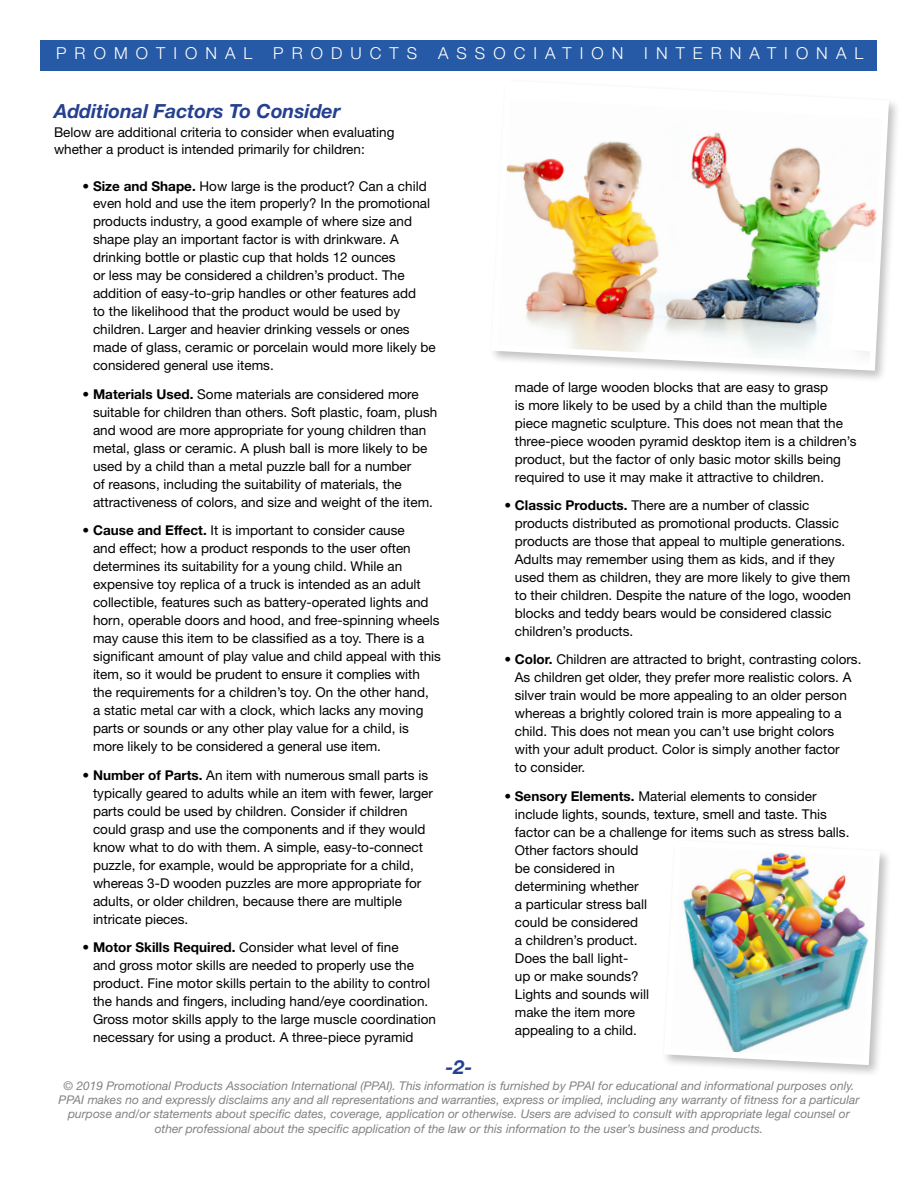
<style>
.page{position:relative;width:918px;height:1188px;background:#fff}
.page>*{position:absolute;margin:0;border:0;box-sizing:border-box;transform-origin:0 0}
.t1{font:italic 700 19.5px "Helvetica Neue LT Std";color:#25408f}
.t2{font:300 16.5px "Helvetica Neue LT Std";letter-spacing:.49em;color:#fff}
.t3{font:13.5px/18px "Helvetica Neue LT Std";color:#000}
.t4{font:italic 12px/14.4px "Helvetica Neue LT Std";color:#808285;text-align:center}
.s1{font-weight:700}
</style>
<div class="page">
<div style="left:40px;top:40px;width:838px;height:31px;background:#265aa6"></div>
<div style="left:488px;top:78px;width:414px;height:305px;background:#000;opacity:.25"></div>
<img style="left:488px;top:78px;width:404px;height:296px">
<svg style="left:830px;top:260px;width:48px;height:91px"></svg>
<div style="left:661px;top:838px;width:232px;height:240px;background:#000;opacity:.25"></div>
<img style="left:661px;top:838px;width:222px;height:230px">
<p class="t2" style="left:56px;top:43px;width:198px">PROMOTIONAL</p>
<p class="t2" style="left:273px;top:43px;width:146px">PRODUCTS</p>
<p class="t2" style="left:438px;top:43px;width:187px">ASSOCIATION</p>
<p class="t2" style="left:644px;top:43px;width:221px">INTERNATIONAL</p>
<h1 class="t1" style="left:54px;top:99px;width:288px">Additional Factors To Consider</h1>
<p class="t3" style="left:54px;top:123px;width:342px">Below are additional criteria to consider when evaluating whether a product is intended primarily for children:</p>
<p class="t3" style="left:93px;top:177px;width:344px;text-indent:-11px"><span class="s1">• Size and Shape.</span> How large is the product? Can a child even hold and use the item properly? In the promotional products industry, a good example of where size and shape play an important factor is with drinkware. A drinking bottle or plastic cup that holds 12 ounces<br>or less may be considered a children’s product. The addition of easy-to-grip handles or other features add<br>to the likelihood that the product would be used by children. Larger and heavier drinking vessels or ones made of glass, ceramic or porcelain would more likely be considered general use items.</p>
<p class="t3" style="left:93px;top:385px;width:346px;text-indent:-11px"><span class="s1">• Materials Used.</span> Some materials are considered more suitable for children than others. Soft plastic, foam, plush and wood are more appropriate for young children than metal, glass or ceramic. A plush ball is more likely to be used by a child than a metal puzzle ball for a number<br>of reasons, including the suitability of materials, the attractiveness of colors, and size and weight of the item.</p>
<p class="t3" style="left:93px;top:521px;width:350px;text-indent:-11px"><span class="s1">• Cause and Effect.</span> It is important to consider cause<br>and effect; how a product responds to the user often determines its suitability for a young child. While an expensive toy replica of a truck is intended as an adult collectible, features such as battery-operated lights and horn, operable doors and hood, and free-spinning wheels may cause this item to be classified as a toy. There is a significant amount of play value and child appeal with this item, so it would be prudent to ensure it complies with the requirements for a children’s toy. On the other hand,<br>a static metal car with a clock, which lacks any moving parts or sounds or any other play value for a child, is more likely to be considered a general use item.</p>
<p class="t3" style="left:93px;top:766px;width:341px;text-indent:-11px"><span class="s1">• Number of Parts.</span> An item with numerous small parts is typically geared to adults while an item with fewer, larger parts could be used by children. Consider if children could grasp and use the components and if they would know what to do with them. A simple, easy-to-connect puzzle, for example, would be appropriate for a child, whereas 3-D wooden puzzles are more appropriate for adults, or older children, because there are multiple intricate pieces.</p>
<p class="t3" style="left:93px;top:938px;width:344px;text-indent:-11px"><span class="s1">• Motor Skills Required.</span> Consider what level of fine<br>and gross motor skills are needed to properly use the product. Fine motor skills pertain to the ability to control the hands and fingers, including hand/eye coordination.<br>Gross motor skills apply to the large muscle coordination necessary for using a product. A three-piece pyramid</p>
<h1 class="t1" style="left:446px;top:1055px;width:28px">-2-</h1>
<p class="t3" style="left:515px;top:378px;width:343px">made of large wooden blocks that are easy to grasp<br>is more likely to be used by a child than the multiple piece magnetic sculpture. This does not mean that the three-piece wooden pyramid desktop item is a children’s product, but the factor of only basic motor skills being required to use it may make it attractive to children.</p>
<p class="t3" style="left:515px;top:496px;width:338px;text-indent:-11px"><span class="s1">• Classic Products.</span> There are a number of classic products distributed as promotional products. Classic products are those that appeal to multiple generations.<br>Adults may remember using them as kids, and if they used them as children, they are more likely to give them to their children. Despite the nature of the logo, wooden blocks and teddy bears would be considered classic children’s products.</p>
<p class="t3" style="left:515px;top:650px;width:348px;text-indent:-11px"><span class="s1">• Color.</span> Children are attracted to bright, contrasting colors.<br>As children get older, they prefer more realistic colors. A silver train would be more appealing to an older person whereas a brightly colored train is more appealing to a child. This does not mean you can’t use bright colors with your adult product. Color is simply another factor<br>to consider.</p>
<p class="t3" style="left:515px;top:787px;width:336px;text-indent:-11px"><span class="s1">• Sensory Elements.</span> Material elements to consider include lights, sounds, texture, smell and taste. This factor can be a challenge for items such as stress balls.<br>Other factors should<br>be considered in<br>determining whether<br>a particular stress ball<br>could be considered<br>a children’s product.<br>Does the ball light-<br>up or make sounds?<br>Lights and sounds will<br>make the item more<br>appealing to a child.</p>
<p class="t4" style="left:59px;top:1078px;width:802px">© 2019 Promotional Products Association International (PPAI). This information is furnished by PPAI for educational and informational purposes only.<br>PPAI makes no and expressly disclaims any and all representations and warranties, express or implied, including any warranty of fitness for a particular purpose and/or statements about specific dates, coverage, application or otherwise. Users are advised to consult with appropriate legal counsel or other professional about the specific application of the law or this information to the user’s business and products.</p>
</div>
